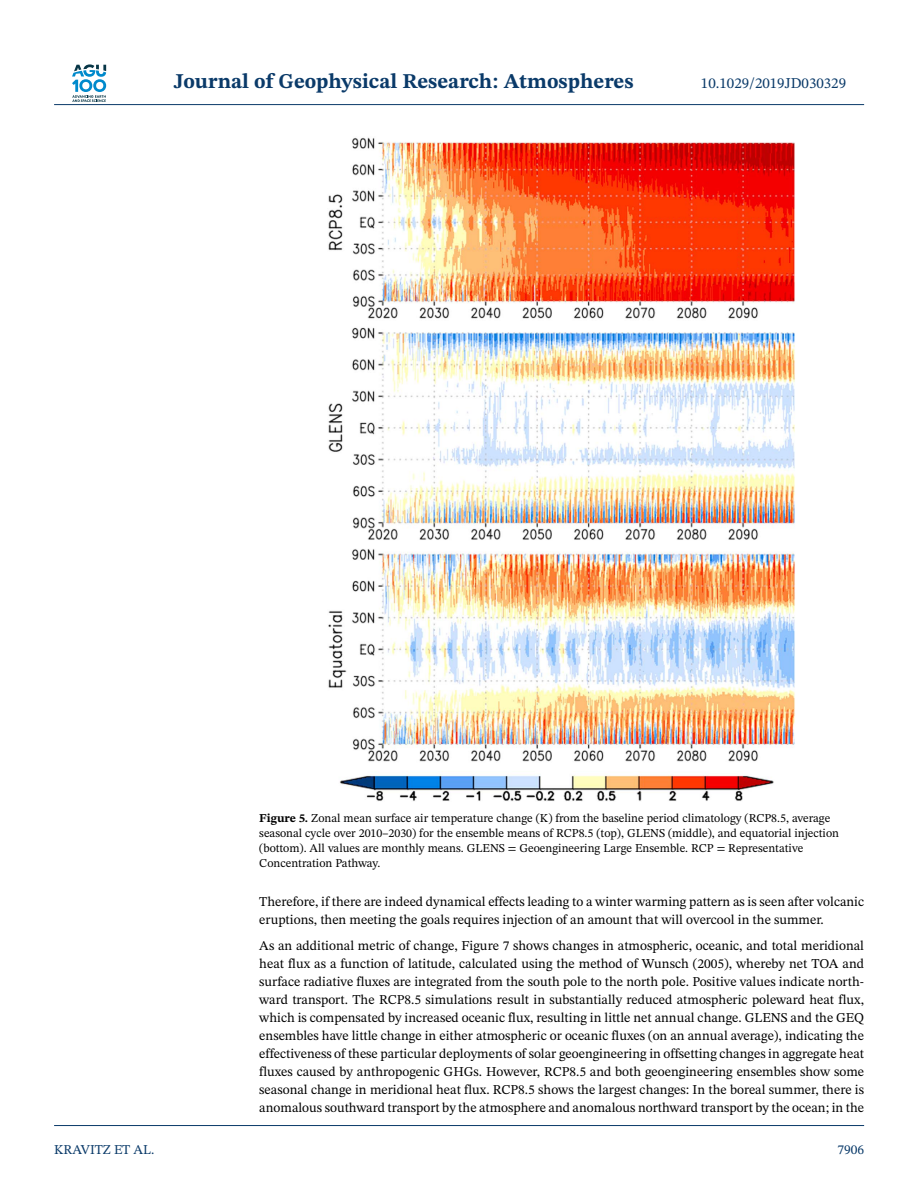
<style>
.page{position:relative;width:918px;height:1188px;background:#fff}
.page>*{position:absolute;margin:0;border:0;box-sizing:border-box;transform-origin:0 0}
.t1{font:700 21px "STIX Two Text";color:#0a3a69}
.t2{font:15px "STIX Two Text";color:#0a3a69}
.t3{font:13.5px/18.1px "STIX Two Text";color:#000}
.t4{font:13.5px "STIX Two Text";color:#0a3a69}
.t5{font:12px/15px "STIX Two Text";color:#000}
.s1{font-weight:700}
</style>
<div class="page">
<svg style="left:72px;top:64px;width:34px;height:38px"></svg>
<hr style="left:54px;top:104px;width:810px;height:1px;background:#0a3a69">
<img style="left:328px;top:137px;width:467px;height:664px">
<hr style="left:54px;top:1125px;width:810px;height:1px;background:#0a3a69">
<h1 class="t1" style="left:174px;top:73px;width:461px">Journal of Geophysical Research: Atmospheres</h1>
<p class="t2" style="left:701px;top:77px;width:147px">10.1029/2019JD030329</p>
<p class="t5" style="left:259px;top:812px;width:581px"><span class="s1">Figure 5.</span> Zonal mean surface air temperature change (K) from the baseline period climatology (RCP8.5, average seasonal cycle over 2010–2030) for the ensemble means of RCP8.5 (top), GLENS (middle), and equatorial injection (bottom). All values are monthly means. GLENS = Geoengineering Large Ensemble. RCP = Representative Concentration Pathway.</p>
<p class="t3" style="left:259px;top:894px;width:606px">Therefore, if there are indeed dynamical effects leading to a winter warming pattern as is seen after volcanic eruptions, then meeting the goals requires injection of an amount that will overcool in the summer.</p>
<p class="t3" style="left:259px;top:937px;width:606px;text-align:justify">As an additional metric of change, Figure 7 shows changes in atmospheric, oceanic, and total meridional heat flux as a function of latitude, calculated using the method of Wunsch (2005), whereby net TOA and surface radiative fluxes are integrated from the south pole to the north pole. Positive values indicate north&shy;ward transport. The RCP8.5 simulations result in substantially reduced atmospheric poleward heat flux, which is compensated by increased oceanic flux, resulting in little net annual change. GLENS and the GEQ ensembles have little change in either atmospheric or oceanic fluxes (on an annual average), indicating the effectiveness of these particular deployments of solar geoengineering in offsetting changes in aggregate heat fluxes caused by anthropogenic GHGs. However, RCP8.5 and both geoengineering ensembles show some seasonal change in meridional heat flux. RCP8.5 shows the largest changes: In the boreal summer, there is anomalous southward transport by the atmosphere and anomalous northward transport by the ocean; in the</p>
<p class="t4" style="left:54px;top:1144px;width:102px">KRAVITZ ET AL.</p>
<p class="t4" style="left:837px;top:1144px;width:28px">7906</p>
</div>
